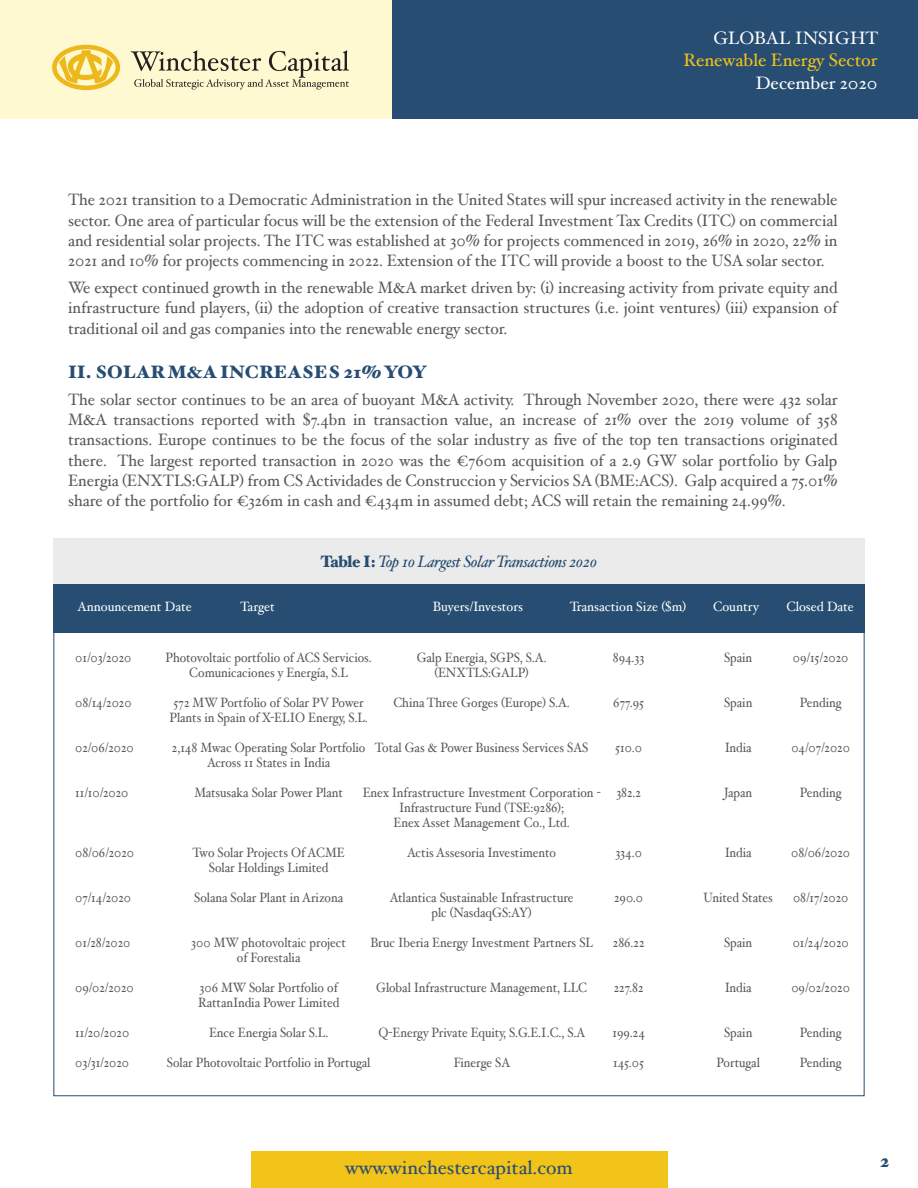
<style>
.page{position:relative;width:918px;height:1188px;background:#fff}
.page>*{position:absolute;margin:0;border:0;box-sizing:border-box;transform-origin:0 0}
.t1{font:19.5px "Hoefler Text";color:#274d72}
.t2{font:18px/22.5px "Hoefler Text";color:#f2c318;text-align:right}
.t3{font:900 18px "Hoefler Text";color:#274d72}
.t4{font:18px "Hoefler Text";color:#fff}
.t5{font:16.5px/20.2px "Hoefler Text";color:#57585a;text-align:justify;scale:.95 1}
.t6{font:italic 16.5px "Hoefler Text";letter-spacing:-.02em;color:#274d72;scale:.95 1}
.t7{font:13.5px/15px "Hoefler Text";color:#57585a;text-align:center;scale:.9 1}
.t8{font:13.5px "Hoefler Text";color:#fff;scale:.95 1}
.s1{color:#fff}
.s2{font-weight:900;font-style:normal}
</style>
<div class="page">
<div style="left:0;top:0;width:392px;height:119px;background:#fff9d1"></div>
<svg style="left:52px;top:45px;width:68px;height:45px"></svg>
<svg style="left:131px;top:50px;width:218px;height:40px"></svg>
<div style="left:392px;top:0;width:526px;height:119px;background:#274d72"></div>
<div style="left:251px;top:1151px;width:416px;height:37px;background:#f2c318"></div>
<div style="left:53px;top:577px;width:812px;height:56px;background:#274d72"></div>
<div style="left:53px;top:538px;width:812px;height:45px;background:#ebebeb"></div>
<p class="t2" style="left:684px;top:26px;width:196px"><span class="s1">GLOBAL INSIGHT<br></span>Renewable Energy Sector</p>
<p class="t4" style="left:756px;top:72px;width:123px">December 2020</p>
<p class="t5" style="left:68px;top:190px;width:812px">The 2021 transition to a Democratic Administration in the United States will spur increased activity in the renewable sector. One area of particular focus will be the extension of the Federal Investment Tax Credits (ITC) on commercial and residential solar projects. The ITC was established at 30% for projects commenced in 2019, 26% in 2020, 22% in 2021 and 10% for projects commencing in 2022. Extension of the ITC will provide a boost to the USA solar sector.</p>
<p class="t5" style="left:68px;top:277px;width:812px">We expect continued growth in the renewable M&amp;A market driven by: (i) increasing activity from private equity and infrastructure fund players, (ii) the adoption of creative transaction structures (i.e. joint ventures) (iii) expansion of traditional oil and gas companies into the renewable energy sector.</p>
<p class="t3" style="left:68px;top:361px;width:360px">II. SOLAR M&amp;A INCREASES 21% YOY</p>
<p class="t5" style="left:68px;top:389px;width:812px">The solar sector continues to be an area of buoyant M&amp;A activity. Through November 2020, there were 432 solar M&amp;A transactions reported with $7.4bn in transaction value, an increase of 21% over the 2019 volume of 358 transactions. Europe continues to be the focus of the solar industry as five of the top ten transactions originated there. The largest reported transaction in 2020 was the €760m acquisition of a 2.9 GW solar portfolio by Galp Energia (ENXTLS:GALP) from CS Actividades de Construccion y Servicios SA (BME:ACS). Galp acquired a 75.01% share of the portfolio for €326m in cash and €434m in assumed debt; ACS will retain the remaining 24.99%.</p>
<p class="t6" style="left:320px;top:552px;width:293px"><span class="s2">Table I:</span> Top 10 Largest Solar Transactions 2020</p>
<p class="t8" style="left:77px;top:599px;width:122px">Announcement Date</p>
<p class="t8" style="left:240px;top:599px;width:38px">Target</p>
<p class="t8" style="left:433px;top:599px;width:96px">Buyers/Investors</p>
<p class="t8" style="left:570px;top:599px;width:124px">Transaction Size ($m)</p>
<p class="t8" style="left:713px;top:599px;width:50px">Country</p>
<p class="t8" style="left:786px;top:599px;width:73px">Closed Date</p>
<p class="t7" style="left:75px;top:650px;width:64px">01/03/2020</p>
<p class="t7" style="left:165px;top:650px;width:231px">Photovoltaic portfolio of ACS Servicios.</p>
<p class="t7" style="left:417px;top:650px;width:146px">Galp Energia, SGPS, S.A.</p>
<p class="t7" style="left:613px;top:650px;width:37px">894.33</p>
<p class="t7" style="left:724px;top:650px;width:33px">Spain</p>
<p class="t7" style="left:793px;top:650px;width:63px">09/15/2020</p>
<p class="t7" style="left:189px;top:665px;width:178px">Comunicaciones y Energía, S.L</p>
<p class="t7" style="left:434px;top:665px;width:106px">(ENXTLS:GALP)</p>
<p class="t7" style="left:75px;top:695px;width:64px">08/14/2020</p>
<p class="t7" style="left:174px;top:695px;width:213px">572 MW Portfolio of Solar PV Power</p>
<p class="t7" style="left:393px;top:695px;width:198px">China Three Gorges (Europe) S.A.</p>
<p class="t7" style="left:613px;top:695px;width:36px">677.95</p>
<p class="t7" style="left:724px;top:695px;width:33px">Spain</p>
<p class="t7" style="left:800px;top:695px;width:48px">Pending</p>
<p class="t7" style="left:169px;top:710px;width:222px">Plants in Spain of X-ELIO Energy, S.L.</p>
<p class="t7" style="left:75px;top:740px;width:67px">02/06/2020</p>
<p class="t7" style="left:172px;top:740px;width:464px">2,148 Mwac Operating Solar Portfolio Total Gas &amp; Power Business Services SAS</p>
<p class="t7" style="left:615px;top:740px;width:31px">510.0</p>
<p class="t7" style="left:725px;top:740px;width:31px">India</p>
<p class="t7" style="left:791px;top:740px;width:67px">04/07/2020</p>
<p class="t7" style="left:207px;top:755px;width:138px">Across 11 States in India</p>
<p class="t7" style="left:75px;top:785px;width:61px">11/10/2020</p>
<p class="t7" style="left:194px;top:785px;width:167px">Matsusaka Solar Power Plant</p>
<p class="t7" style="left:363px;top:785px;width:311px">Enex Infrastructure Investment Corporation - 382.2</p>
<p class="t7" style="left:724px;top:785px;width:33px">Japan</p>
<p class="t7" style="left:800px;top:785px;width:48px">Pending</p>
<p class="t7" style="left:393px;top:800px;width:198px">Infrastructure Fund (TSE:9286);<br>Enex Asset Management Co., Ltd.</p>
<p class="t7" style="left:75px;top:845px;width:67px">08/06/2020</p>
<p class="t7" style="left:193px;top:845px;width:171px">Two Solar Projects Of ACME</p>
<p class="t7" style="left:407px;top:845px;width:167px">Actis Assesoria Investimento</p>
<p class="t7" style="left:615px;top:845px;width:31px">334.0</p>
<p class="t7" style="left:725px;top:845px;width:31px">India</p>
<p class="t7" style="left:791px;top:845px;width:67px">08/06/2020</p>
<p class="t7" style="left:209px;top:860px;width:134px">Solar Holdings Limited</p>
<p class="t7" style="left:75px;top:890px;width:64px">07/14/2020</p>
<p class="t7" style="left:194px;top:890px;width:167px">Solana Solar Plant in Arizona</p>
<p class="t7" style="left:390px;top:890px;width:206px">Atlantica Sustainable Infrastructure</p>
<p class="t7" style="left:614px;top:890px;width:34px">290.0</p>
<p class="t7" style="left:704px;top:890px;width:78px">United States</p>
<p class="t7" style="left:793px;top:890px;width:63px">08/17/2020</p>
<p class="t7" style="left:431px;top:905px;width:113px">plc (NasdaqGS:AY)</p>
<p class="t7" style="left:75px;top:935px;width:63px">01/28/2020</p>
<p class="t7" style="left:191px;top:935px;width:173px">300 MW photovoltaic project</p>
<p class="t7" style="left:370px;top:935px;width:249px">Bruc Iberia Energy Investment Partners SL</p>
<p class="t7" style="left:613px;top:935px;width:37px">286.22</p>
<p class="t7" style="left:724px;top:935px;width:33px">Spain</p>
<p class="t7" style="left:793px;top:935px;width:64px">01/24/2020</p>
<p class="t7" style="left:237px;top:950px;width:72px">of Forestalia</p>
<p class="t7" style="left:75px;top:980px;width:67px">09/02/2020</p>
<p class="t7" style="left:200px;top:980px;width:155px">306 MW Solar Portfolio of</p>
<p class="t7" style="left:376px;top:980px;width:236px">Global Infrastructure Management, LLC</p>
<p class="t7" style="left:614px;top:980px;width:34px">227.82</p>
<p class="t7" style="left:725px;top:980px;width:31px">India</p>
<p class="t7" style="left:791px;top:980px;width:67px">09/02/2020</p>
<p class="t7" style="left:198px;top:995px;width:158px">RattanIndia Power Limited</p>
<p class="t7" style="left:75px;top:1025px;width:62px">11/20/2020</p>
<p class="t7" style="left:209px;top:1025px;width:134px">Ence Energia Solar S.L.</p>
<p class="t7" style="left:379px;top:1025px;width:231px">Q-Energy Private Equity, S.G.E.I.C., S.A</p>
<p class="t7" style="left:613px;top:1025px;width:37px">199.24</p>
<p class="t7" style="left:724px;top:1025px;width:33px">Spain</p>
<p class="t7" style="left:800px;top:1025px;width:48px">Pending</p>
<p class="t7" style="left:75px;top:1055px;width:61px">03/31/2020</p>
<p class="t7" style="left:167px;top:1055px;width:228px">Solar Photovoltaic Portfolio in Portugal</p>
<p class="t7" style="left:454px;top:1055px;width:64px">Finerge SA</p>
<p class="t7" style="left:613px;top:1055px;width:36px">145.05</p>
<p class="t7" style="left:717px;top:1055px;width:50px">Portugal</p>
<p class="t7" style="left:800px;top:1055px;width:48px">Pending</p>
<p class="t1" style="left:345px;top:1156px;width:229px">www.winchestercapital.com</p>
<p class="t3" style="left:880px;top:1151px;width:11px">2</p>
</div>
